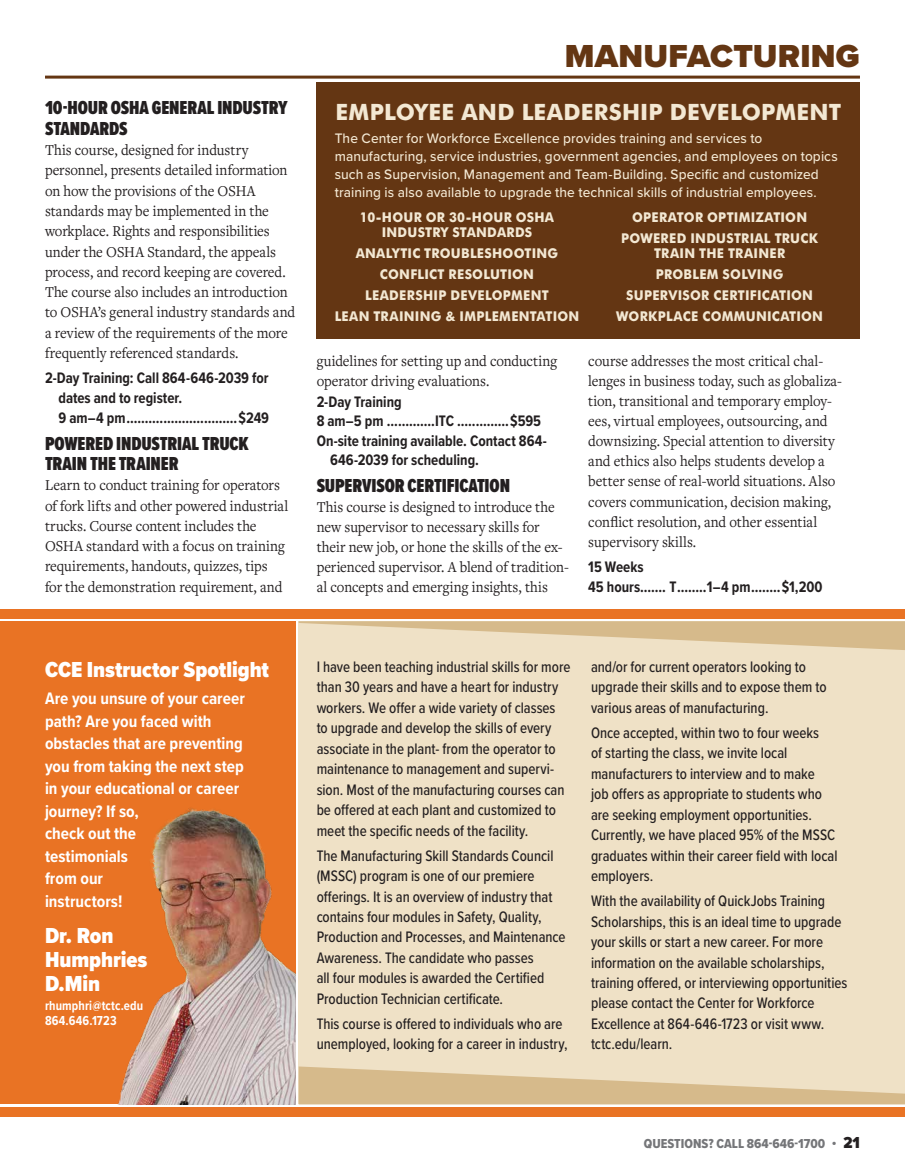
<style>
.page{position:relative;width:905px;height:1175px;background:#fff}
.page>*{position:absolute;margin:0;border:0;box-sizing:border-box;transform-origin:0 0}
.t1{font:900 33px "Proxima Nova";letter-spacing:.01em;color:#643613}
.t2{font:900 22.5px/24px "Proxima Nova Cond";color:#fff}
.t3{font:700 22.5px "Futura BT";letter-spacing:.01em;color:#f3e8d3}
.t4{font:900 19.5px/20.2px "Proxima Nova Ex Cn";letter-spacing:-.005em;color:#231f20}
.t5{font:700 17.25px/22.5px "Proxima Nova Cond";color:#fff}
.t6{font:500 15.75px/20.4px "Proxima Nova Cond";color:#231f20;scale:.95 1}
.t7{font:15.75px/20.2px "Freight Text Pro";letter-spacing:-.005em;color:#231f20;scale:.93 1}
.t8{font:700 15.75px/20.2px "Proxima Nova Cond";color:#231f20;scale:.95 1}
.t9{font:500 14.25px/18px "Proxima Nova";letter-spacing:.01em;color:#f3e8d3;scale:.96 1}
.t10{font:700 13.5px/15px "Futura BT";letter-spacing:.02em;color:#f3e8d3;text-align:center;scale:.94 1}
.t11{font:13.5px "Proxima Nova Cond Extrabld";color:#757679}
.t12{font:700 13.5px/15px "Proxima Nova Cond";letter-spacing:.01em;color:#fff;scale:.95 1}
.s1{font-family:"Proxima Nova Cond";font-weight:900;font-size:16.5px;color:#231f20}
</style>
<div class="page">
<div style="left:316px;top:82px;width:544px;height:256px;background:#643613"></div>
<div style="left:298px;top:621px;width:606px;height:483px;background:#efe1c6"></div>
<div style="left:0;top:621px;width:296px;height:483px;background:#e97324"></div>
<svg style="left:298px;top:1066px;width:606px;height:38px"></svg>
<hr style="left:45px;top:76px;width:815px;height:3px;background:#643613">
<div style="left:0;top:609px;width:904px;height:9px;background:#e97324"></div>
<svg style="left:298px;top:621px;width:606px;height:29px"></svg>
<div style="left:0;top:1107px;width:904px;height:9px;background:#e97324"></div>
<img style="left:118px;top:808px;width:178px;height:296px">
<h3 class="t4" style="left:45px;top:98px;width:244px">10-HOUR OSHA GENERAL INDUSTRY<br>STANDARDS</h3>
<p class="t7" style="left:45px;top:139px;width:270px">This course, designed for industry personnel, presents detailed information on how the provisions of the OSHA standards may be implemented in the workplace. Rights and responsibilities under the OSHA Standard, the appeals process, and record keeping are covered.<br>The course also includes an introduction to OSHA’s general industry standards and a review of the requirements of the more frequently referenced standards.</p>
<p class="t8" style="left:58px;top:367px;width:223px;text-indent:-13px">2-Day Training: Call 864-646-2039 for dates and to register.<br>9 am–4 pm ..............................$249</p>
<h3 class="t4" style="left:45px;top:433px;width:205px">POWERED INDUSTRIAL TRUCK<br>TRAIN THE TRAINER</h3>
<p class="t7" style="left:45px;top:474px;width:263px">Learn to conduct training for operators of fork lifts and other powered industrial trucks. Course content includes the OSHA standard with a focus on training requirements, handouts, quizzes, tips for the demonstration requirement, and</p>
<h1 class="t1" style="left:565px;top:31px;width:296px">MANUFACTURING</h1>
<h3 class="t3" style="left:335px;top:98px;width:507px">EMPLOYEE AND LEADERSHIP DEVELOPMENT</h3>
<p class="t9" style="left:334px;top:128px;width:525px">The Center for Workforce Excellence provides training and services to manufacturing, service industries, government agencies, and employees on topics such as Supervision, Management and Team-Building. Specific and customized training is also available to upgrade the technical skills of industrial employees.</p>
<p class="t10" style="left:360px;top:210px;width:208px">10-HOUR OR 30-HOUR OSHA<br>INDUSTRY STANDARDS</p>
<p class="t10" style="left:355px;top:246px;width:217px">ANALYTIC TROUBLESHOOTING</p>
<p class="t10" style="left:380px;top:267px;width:166px">CONFLICT RESOLUTION</p>
<p class="t10" style="left:365px;top:288px;width:197px">LEADERSHIP DEVELOPMENT</p>
<p class="t10" style="left:335px;top:309px;width:262px">LEAN TRAINING &amp; IMPLEMENTATION</p>
<p class="t10" style="left:632px;top:210px;width:188px">OPERATOR OPTIMIZATION</p>
<p class="t10" style="left:621px;top:231px;width:211px">POWERED INDUSTRIAL TRUCK<br>TRAIN THE TRAINER</p>
<p class="t10" style="left:655px;top:267px;width:137px">PROBLEM SOLVING</p>
<p class="t10" style="left:626px;top:288px;width:200px">SUPERVISOR CERTIFICATION</p>
<p class="t10" style="left:616px;top:309px;width:222px">WORKPLACE COMMUNICATION</p>
<p class="t7" style="left:317px;top:350px;width:260px">guidelines for setting up and conducting operator driving evaluations.</p>
<p class="t8" style="left:316px;top:391px;width:91px">2-Day Training</p>
<p class="t8" style="left:316px;top:410px;width:238px">8 am–5 pm .............ITC ..............$595</p>
<p class="t8" style="left:316px;top:430px;width:244px">On-site training available. Contact 864-</p>
<p class="t8" style="left:330px;top:450px;width:158px">646-2039 for scheduling.</p>
<h3 class="t4" style="left:316px;top:475px;width:195px">SUPERVISOR CERTIFICATION</h3>
<p class="t7" style="left:316px;top:496px;width:272px">This course is designed to introduce the new supervisor to necessary skills for their new job, or hone the skills of the ex&shy;perienced supervisor. A blend of tradition&shy;al concepts and emerging insights, this</p>
<p class="t7" style="left:588px;top:350px;width:274px">course addresses the most critical chal&shy;lenges in business today, such as globaliza&shy;tion, transitional and temporary employ&shy;ees, virtual employees, outsourcing, and downsizing. Special attention to diversity and ethics also helps students develop a better sense of real-world situations. Also covers communication, decision making, conflict resolution, and other essential supervisory skills.</p>
<p class="t8" style="left:588px;top:556px;width:248px">15 Weeks<br>45 hours....... T ........1–4 pm ........$1,200</p>
<h3 class="t2" style="left:45px;top:657px;width:225px">CCE Instructor Spotlight</h3>
<p class="t5" style="left:45px;top:686px;width:201px">Are you unsure of your career path? Are you faced with obstacles that are preventing you from taking the next step in your educational or career journey? If so,<br>check out the<br>testimonials<br>from our<br>instructors!</p>
<p class="t2" style="left:45px;top:923px;width:104px">Dr. Ron<br>Humphries<br>D.Min</p>
<p class="t12" style="left:45px;top:997px;width:105px">rhumphri@tctc.edu<br>864.646.1723</p>
<p class="t6" style="left:316px;top:655px;width:269px">I have been teaching industrial skills for more than 30 years and have a heart for industry workers. We offer a wide variety of classes to upgrade and develop the skills of every associate in the plant‑ from the operator to maintenance to management and supervi‑ sion. Most of the manufacturing courses can be offered at each plant and customized to meet the specific needs of the facility.</p>
<p class="t6" style="left:316px;top:844px;width:263px">The Manufacturing Skill Standards Council (MSSC) program is one of our premiere offerings. It is an overview of industry that contains four modules in Safety, Quality, Production and Processes, and Maintenance Awareness. The candidate who passes<br>all four modules is awarded the Certified Production Technician certificate.</p>
<p class="t6" style="left:316px;top:1013px;width:265px">This course is offered to individuals who are unemployed, looking for a career in industry,</p>
<p class="t6" style="left:591px;top:655px;width:249px">and/or for current operators looking to upgrade their skills and to expose them to various areas of manufacturing.</p>
<p class="t6" style="left:591px;top:721px;width:261px">Once accepted, within two to four weeks<br>of starting the class, we invite local manufacturers to interview and to make<br>job offers as appropriate to students who are seeking employment opportunities.<br>Currently, we have placed 95% of the MSSC graduates within their career field with local employers.</p>
<p class="t6" style="left:591px;top:890px;width:271px">With the availability of QuickJobs Training Scholarships, this is an ideal time to upgrade your skills or start a new career. For more information on the available scholarships, training offered, or interviewing opportunities please contact the Center for Workforce Excellence at 864‑646‑1723 or visit www. tctc.edu/learn.</p>
<p class="t11" style="left:644px;top:1133px;width:217px">QUESTIONS? CALL 864-646-1700 • <span class="s1">21</span></p>
</div>
